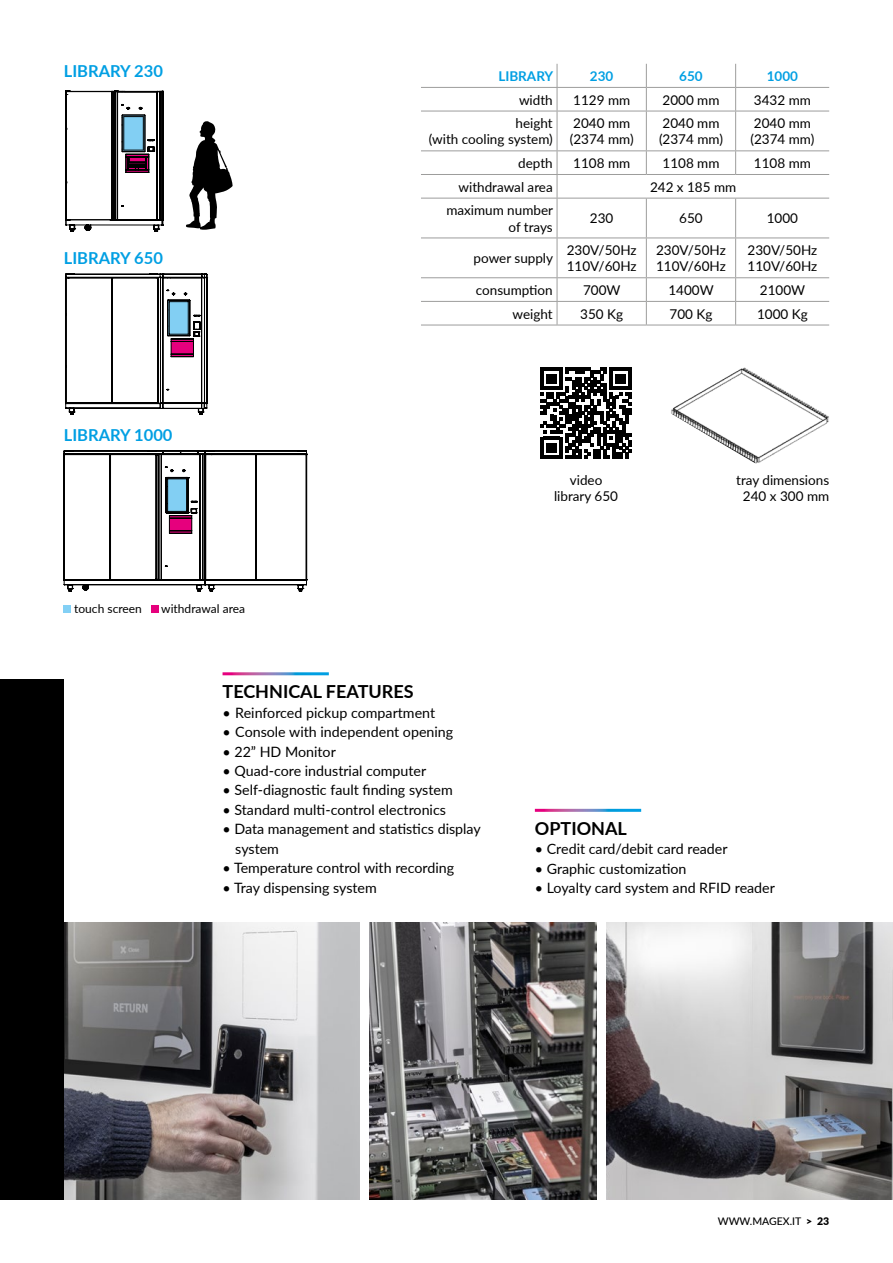
<style>
.page{position:relative;width:893px;height:1263px;background:#fff}
.page>*{position:absolute;margin:0;border:0;box-sizing:border-box;transform-origin:0 0}
.t1{font:700 18px "Lato";color:#000}
.t2{font:700 16.5px "Lato";color:#009fe3}
.t3{font:14.25px/19.5px "Lato";color:#000}
.t4{font:13.5px/16.2px "Lato";color:#000}
.t5{font:700 13.5px "Lato";color:#009fe3}
.t6{font:12px "Lato";color:#000}
.t7{font:500 10.5px "Lato";color:#000}
.s1{font-weight:900}
</style>
<div class="page">
<img style="left:64px;top:923px;width:296px;height:276px">
<img style="left:370px;top:923px;width:226px;height:276px">
<img style="left:606px;top:923px;width:287px;height:276px">
<svg style="left:65px;top:91px;width:99px;height:141px"></svg>
<svg style="left:65px;top:274px;width:143px;height:141px"></svg>
<svg style="left:64px;top:450px;width:243px;height:141px"></svg>
<svg style="left:186px;top:121px;width:47px;height:109px"></svg>
<hr style="left:421px;top:87px;width:136px;height:1px;background:#9d9d9c">
<hr style="left:557px;top:87px;width:89px;height:1px;background:#9d9d9c">
<svg style="left:557px;top:64px;width:1px;height:47px"></svg>
<hr style="left:646px;top:87px;width:90px;height:1px;background:#9d9d9c">
<svg style="left:646px;top:64px;width:1px;height:47px"></svg>
<hr style="left:736px;top:87px;width:93px;height:1px;background:#9d9d9c">
<svg style="left:735px;top:64px;width:1px;height:47px"></svg>
<hr style="left:421px;top:111px;width:136px;height:1px;background:#9d9d9c">
<hr style="left:557px;top:111px;width:89px;height:1px;background:#9d9d9c">
<hr style="left:557px;top:111px;width:1px;height:39px;background:#9d9d9c">
<hr style="left:646px;top:111px;width:90px;height:1px;background:#9d9d9c">
<hr style="left:646px;top:111px;width:1px;height:39px;background:#9d9d9c">
<hr style="left:736px;top:111px;width:93px;height:1px;background:#9d9d9c">
<hr style="left:735px;top:111px;width:1px;height:39px;background:#9d9d9c">
<hr style="left:421px;top:150px;width:136px;height:1px;background:#9d9d9c">
<hr style="left:557px;top:150px;width:89px;height:1px;background:#9d9d9c">
<hr style="left:646px;top:150px;width:90px;height:1px;background:#9d9d9c">
<svg style="left:646px;top:151px;width:1px;height:23px"></svg>
<hr style="left:736px;top:150px;width:93px;height:1px;background:#9d9d9c">
<svg style="left:735px;top:151px;width:1px;height:23px"></svg>
<hr style="left:421px;top:174px;width:136px;height:1px;background:#9d9d9c">
<hr style="left:557px;top:174px;width:89px;height:1px;background:#9d9d9c">
<svg style="left:557px;top:151px;width:1px;height:47px"></svg>
<hr style="left:646px;top:174px;width:90px;height:1px;background:#9d9d9c">
<hr style="left:736px;top:174px;width:93px;height:1px;background:#9d9d9c">
<hr style="left:421px;top:198px;width:136px;height:1px;background:#9d9d9c">
<hr style="left:557px;top:198px;width:89px;height:1px;background:#9d9d9c">
<hr style="left:557px;top:198px;width:1px;height:40px;background:#9d9d9c">
<hr style="left:646px;top:198px;width:90px;height:1px;background:#9d9d9c">
<hr style="left:646px;top:198px;width:1px;height:40px;background:#9d9d9c">
<hr style="left:736px;top:198px;width:93px;height:1px;background:#9d9d9c">
<hr style="left:735px;top:198px;width:1px;height:40px;background:#9d9d9c">
<hr style="left:421px;top:238px;width:136px;height:1px;background:#9d9d9c">
<hr style="left:557px;top:238px;width:89px;height:1px;background:#9d9d9c">
<hr style="left:557px;top:238px;width:1px;height:39px;background:#9d9d9c">
<hr style="left:646px;top:238px;width:90px;height:1px;background:#9d9d9c">
<hr style="left:646px;top:238px;width:1px;height:39px;background:#9d9d9c">
<hr style="left:736px;top:238px;width:93px;height:1px;background:#9d9d9c">
<hr style="left:735px;top:238px;width:1px;height:39px;background:#9d9d9c">
<hr style="left:421px;top:277px;width:136px;height:1px;background:#9d9d9c">
<hr style="left:557px;top:277px;width:89px;height:1px;background:#9d9d9c">
<hr style="left:646px;top:277px;width:90px;height:1px;background:#9d9d9c">
<hr style="left:736px;top:277px;width:93px;height:1px;background:#9d9d9c">
<hr style="left:421px;top:301px;width:136px;height:1px;background:#9d9d9c">
<hr style="left:557px;top:301px;width:89px;height:1px;background:#9d9d9c">
<svg style="left:557px;top:278px;width:1px;height:47px"></svg>
<hr style="left:646px;top:301px;width:90px;height:1px;background:#9d9d9c">
<svg style="left:646px;top:278px;width:1px;height:47px"></svg>
<hr style="left:736px;top:301px;width:93px;height:1px;background:#9d9d9c">
<svg style="left:735px;top:278px;width:1px;height:47px"></svg>
<hr style="left:421px;top:325px;width:136px;height:1px;background:#9d9d9c">
<hr style="left:557px;top:325px;width:89px;height:1px;background:#9d9d9c">
<hr style="left:646px;top:325px;width:90px;height:1px;background:#9d9d9c">
<hr style="left:736px;top:325px;width:93px;height:1px;background:#9d9d9c">
<div style="left:64px;top:605px;width:7px;height:8px;background:#83d0f5"></div>
<div style="left:151px;top:605px;width:7px;height:8px;background:#e6007d"></div>
<svg style="left:540px;top:368px;width:92px;height:91px"></svg>
<img style="left:755px;top:373px;width:74px;height:91px">
<svg style="left:671px;top:367px;width:84px;height:96px"></svg>
<div style="left:0;top:679px;width:64px;height:520px;background:#000"></div>
<p class="t2" style="left:64px;top:59px;width:101px">LIBRARY 230</p>
<p class="t2" style="left:64px;top:246px;width:101px">LIBRARY 650</p>
<p class="t2" style="left:64px;top:423px;width:110px">LIBRARY 1000</p>
<p class="t6" style="left:74px;top:600px;width:69px">touch screen</p>
<p class="t6" style="left:161px;top:600px;width:85px">withdrawal area</p>
<p class="t5" style="left:498px;top:66px;width:56px">LIBRARY</p>
<p class="t5" style="left:590px;top:66px;width:25px">230</p>
<p class="t5" style="left:679px;top:66px;width:25px">650</p>
<p class="t5" style="left:767px;top:66px;width:33px">1000</p>
<p class="t4" style="left:519px;top:91px;width:35px">width</p>
<p class="t4" style="left:573px;top:91px;width:58px">1129 mm</p>
<p class="t4" style="left:662px;top:91px;width:58px">2000 mm</p>
<p class="t4" style="left:754px;top:91px;width:58px">3432 mm</p>
<p class="t4" style="left:429px;top:115px;width:125px;text-align:right">height<br>(with cooling system)</p>
<p class="t4" style="left:570px;top:115px;width:65px">2040 mm (2374 mm)</p>
<p class="t4" style="left:659px;top:115px;width:65px">2040 mm (2374 mm)</p>
<p class="t4" style="left:750px;top:115px;width:65px">2040 mm (2374 mm)</p>
<p class="t4" style="left:518px;top:155px;width:36px">depth</p>
<p class="t4" style="left:573px;top:155px;width:58px">1108 mm</p>
<p class="t4" style="left:662px;top:155px;width:58px">1108 mm</p>
<p class="t4" style="left:754px;top:155px;width:58px">1108 mm</p>
<p class="t4" style="left:458px;top:178px;width:96px">withdrawal area</p>
<p class="t4" style="left:650px;top:178px;width:88px">242 x 185 mm</p>
<p class="t4" style="left:446px;top:202px;width:108px;text-align:right">maximum number of trays</p>
<p class="t4" style="left:590px;top:210px;width:25px">230</p>
<p class="t4" style="left:679px;top:210px;width:25px">650</p>
<p class="t4" style="left:767px;top:210px;width:33px">1000</p>
<p class="t4" style="left:474px;top:250px;width:81px">power supply</p>
<p class="t4" style="left:567px;top:242px;width:71px">230V/50Hz<br>110V/60Hz</p>
<p class="t4" style="left:656px;top:242px;width:71px">230V/50Hz<br>110V/60Hz</p>
<p class="t4" style="left:747px;top:242px;width:71px">230V/50Hz<br>110V/60Hz</p>
<p class="t4" style="left:476px;top:281px;width:78px">consumption</p>
<p class="t4" style="left:583px;top:281px;width:39px">700W</p>
<p class="t4" style="left:668px;top:281px;width:47px">1400W</p>
<p class="t4" style="left:760px;top:281px;width:47px">2100W</p>
<p class="t4" style="left:513px;top:305px;width:42px">weight</p>
<p class="t4" style="left:580px;top:305px;width:44px">350 Kg</p>
<p class="t4" style="left:670px;top:305px;width:44px">700 Kg</p>
<p class="t4" style="left:757px;top:305px;width:52px">1000 Kg</p>
<p class="t4" style="left:554px;top:471px;width:65px;text-align:center">video library 650</p>
<p class="t4" style="left:736px;top:471px;width:94px;text-align:center">tray dimensions<br>240 x 300 mm</p>
<p class="t1" style="left:223px;top:678px;width:193px">TECHNICAL FEATURES</p>
<p class="t3" style="left:223px;top:702px;width:214px">• Reinforced pickup compartment</p>
<p class="t3" style="left:223px;top:721px;width:232px">• Console with independent opening</p>
<p class="t3" style="left:223px;top:741px;width:115px">• 22” HD Monitor</p>
<p class="t3" style="left:223px;top:760px;width:205px">• Quad-core industrial computer</p>
<p class="t3" style="left:223px;top:780px;width:232px">• Self-diagnostic fault finding system</p>
<p class="t3" style="left:223px;top:799px;width:225px">• Standard multi-control electronics</p>
<p class="t3" style="left:235px;top:819px;width:247px;text-indent:-13px">• Data management and statistics display system</p>
<p class="t3" style="left:223px;top:858px;width:233px">• Temperature control with recording</p>
<p class="t3" style="left:223px;top:877px;width:156px">• Tray dispensing system</p>
<p class="t1" style="left:535px;top:815px;width:94px">OPTIONAL</p>
<p class="t3" style="left:535px;top:838px;width:194px">• Credit card/debit card reader</p>
<p class="t3" style="left:535px;top:858px;width:153px">• Graphic customization</p>
<p class="t3" style="left:535px;top:877px;width:242px">• Loyalty card system and RFID reader</p>
<p class="t7" style="left:718px;top:1213px;width:113px">WWW.MAGEX.IT <span class="s1">&gt; 23</span></p>
</div>
